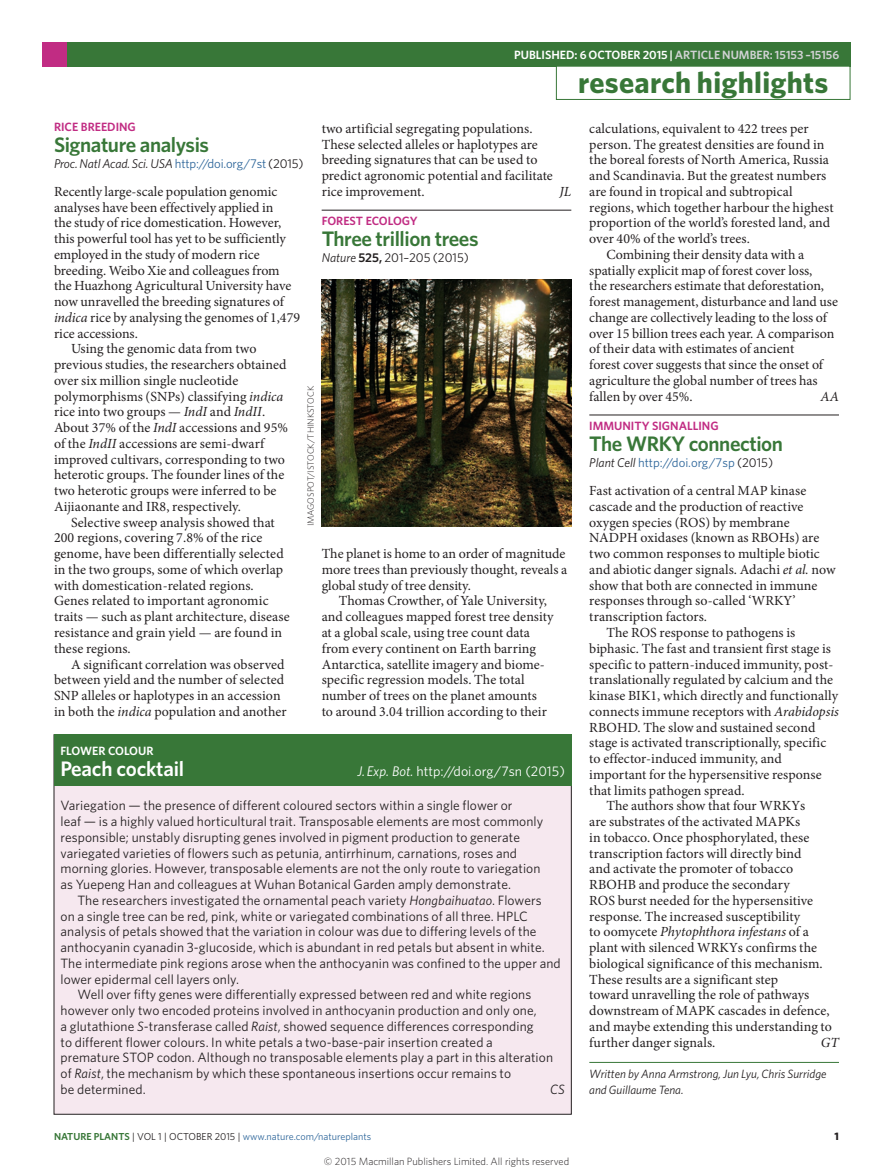
<style>
.page{position:relative;width:893px;height:1174px;background:#fff}
.page>*{position:absolute;margin:0;border:0;box-sizing:border-box;transform-origin:0 0}
.t1{font:700 30px "Whitney";letter-spacing:.01em;color:#387738}
.Title{font:600 21px "Whitney";letter-spacing:-.02em;color:#387738}
.RH_box_title{font:600 21px "Whitney";letter-spacing:-.01em;color:#fff}
.Body_text{font:13.95px/15.8px "Minion Pro";letter-spacing:.005em;color:#231f20}
.Body_first{font:13.95px/15.8px "Minion Pro";color:#231f20}
.RH_box_title-2{font:13.95px "Whitney";color:#fff}
.Body_text-2{font:italic 13.95px "Minion Pro";color:#231f20}
.Box_body_text{font:13.5px/15.8px "Whitney";letter-spacing:.01em;color:#231f20}
.Box_body_first{font:13.5px/15.8px "Whitney";letter-spacing:.01em;color:#231f20}
.Box_body_text-2{font:italic 13.5px "Whitney";color:#231f20}
.Journal_DOI_ref{font:italic 12.75px "Whitney";letter-spacing:-.01em;color:#231f20}
.Journal_DOI_ref-2{font:12.75px "Whitney";color:#2f679b}
.Journal_DOI_ref-3{font:12.75px "Whitney";color:#231f20}
.Author_information{font:italic 12px/15.8px "Whitney";color:#231f20}
.t2{font:600 12px "Whitney";color:#d1d2d4}
.Subject_w_rule{font:600 12px "Whitney";color:#c12c83}
.Subject{font:600 12px "Whitney";color:#c12c83}
.RH_box_subject{font:600 12px "Whitney";color:#fff}
.t3{font:700 10.8px "Whitney";color:#231f20}
.t4{font:300 10.5px "Whitney";color:#231f20}
.t5{font:10.2px "Whitney";color:#2f679b}
.Picture_credit{font:300 9px "Whitney";color:#231f20}
.s1{color:#fff}
.s2{font-style:normal;color:#2f679b}
.s3{font-style:normal}
.s4{font-style:italic}
.s5{font-weight:600}
.s6{font-style:italic;color:#231f20}
.s7{color:#231f20}
.s8{font-weight:600;color:#387738}
</style>
<div class="page">
<div style="left:43px;top:43px;width:807px;height:24px;background:#387738"></div>
<div style="left:43px;top:43px;width:24px;height:24px;background:#c12c83"></div>
<div style="left:556px;top:66px;width:294px;height:34px;border:1px solid #387738"></div>
<hr style="left:322px;top:210px;width:249px;height:1px;background:#231f20">
<hr style="left:589px;top:415px;width:250px;height:1px;background:#231f20">
<hr style="left:589px;top:1062px;width:250px;height:1px;background:#387738">
<div style="left:54px;top:734px;width:517px;height:380px;background:#f6e8ef"></div>
<div style="left:54px;top:734px;width:517px;height:52px;background:#387738"></div>
<img style="left:322px;top:280px;width:249px;height:246px">
<p class="t2" style="left:514px;top:47px;width:327px"><span class="s1">PUBLISHED: 6 OCTOBER 2015 |</span> ARTICLE NUMBER: 15153 –15156</p>
<h1 class="t1" style="left:578px;top:62px;width:252px">research highlights</h1>
<p class="Subject" style="left:54px;top:119px;width:83px">RICE BREEDING</p>
<p class="Title" style="left:54px;top:131px;width:157px">Signature analysis</p>
<p class="Journal_DOI_ref" style="left:54px;top:155px;width:251px">Proc. Natl Acad. Sci. USA <span class="s2">http://doi.org/7st</span> <span class="s3">(2015)</span></p>
<p class="Body_first" style="left:54px;top:183px;width:248px">Recently large-scale population genomic analyses have been effectively applied in<br>the study of rice domestication. However, this powerful tool has yet to be sufficiently employed in the study of modern rice breeding. Weibo Xie and colleagues from the Huazhong Agricultural University have now unravelled the breeding signatures of <span class="s4">indica</span> rice by analysing the genomes of 1,479 rice accessions.</p>
<p class="Body_text" style="left:54px;top:341px;width:236px;text-indent:17px">Using the genomic data from two previous studies, the researchers obtained over six million single nucleotide polymorphisms (SNPs) classifying <span class="s4">indica </span>rice into two groups — <span class="s4">IndI</span> and <span class="s4">IndII</span>.<br>About 37% of the <span class="s4">IndI</span> accessions and 95% of the <span class="s4">IndII</span> accessions are semi-dwarf improved cultivars, corresponding to two heterotic groups. The founder lines of the two heterotic groups were inferred to be Aijiaonante and IR8, respectively.</p>
<p class="Body_text" style="left:54px;top:514px;width:237px;text-indent:17px">Selective sweep analysis showed that 200 regions, covering 7.8% of the rice genome, have been differentially selected in the two groups, some of which overlap with domestication-related regions.<br>Genes related to important agronomic traits — such as plant architecture, disease resistance and grain yield — are found in these regions.</p>
<p class="Body_text" style="left:54px;top:656px;width:234px;text-indent:17px">A significant correlation was observed between yield and the number of selected SNP alleles or haplotypes in an accession in both the <span class="s4">indica</span> population and another</p>
<p class="Body_text" style="left:322px;top:120px;width:233px">two artificial segregating populations.<br>These selected alleles or haplotypes are breeding signatures that can be used to predict agronomic potential and facilitate rice improvement.</p>
<p class="Body_text-2" style="left:559px;top:183px;width:13px">JL</p>
<p class="Subject_w_rule" style="left:322px;top:213px;width:97px">FOREST ECOLOGY</p>
<p class="Title" style="left:322px;top:225px;width:158px">Three trillion trees</p>
<p class="Journal_DOI_ref-3" style="left:322px;top:249px;width:149px"><span class="s4">Nature</span> <span class="s5">525,</span> 201–205 (2015)</p>
<p class="Picture_credit" style="left:305px;top:526px;width:142px;rotate:-90deg">IMAGOSPOT/ISTOCK/THINKSTOCK</p>
<p class="Body_first" style="left:322px;top:546px;width:247px">The planet is home to an order of magnitude more trees than previously thought, reveals a global study of tree density.</p>
<p class="Body_text" style="left:322px;top:593px;width:233px;text-indent:17px">Thomas Crowther, of Yale University, and colleagues mapped forest tree density at a global scale, using tree count data from every continent on Earth barring Antarctica, satellite imagery and biome&shy;specific regression models. The total number of trees on the planet amounts<br>to around 3.04 trillion according to their</p>
<p class="RH_box_subject" style="left:60px;top:742px;width:95px">FLOWER COLOUR</p>
<p class="RH_box_title" style="left:60px;top:754px;width:125px">Peach cocktail</p>
<p class="RH_box_title-2" style="left:357px;top:761px;width:209px"><span class="s4">J. Exp. Bot.</span> http://doi.org/7sn (2015)</p>
<p class="Box_body_first" style="left:61px;top:797px;width:484px">Variegation — the presence of different coloured sectors within a single flower or<br>leaf — is a highly valued horticultural trait. Transposable elements are most commonly responsible; unstably disrupting genes involved in pigment production to generate variegated varieties of flowers such as petunia, antirrhinum, carnations, roses and morning glories. However, transposable elements are not the only route to variegation as Yuepeng Han and colleagues at Wuhan Botanical Garden amply demonstrate.</p>
<p class="Box_body_text" style="left:61px;top:892px;width:502px;text-indent:17px">The researchers investigated the ornamental peach variety <span class="s4">Hongbaihuatao</span>. Flowers<br>on a single tree can be red, pink, white or variegated combinations of all three. HPLC analysis of petals showed that the variation in colour was due to differing levels of the anthocyanin cyanadin 3-glucoside, which is abundant in red petals but absent in white.<br>The intermediate pink regions arose when the anthocyanin was confined to the upper and lower epidermal cell layers only.</p>
<p class="Box_body_text" style="left:61px;top:986px;width:494px;text-indent:17px">Well over fifty genes were differentially expressed between red and white regions however only two encoded proteins involved in anthocyanin production and only one,<br>a glutathione <span class="s4">S</span>-transferase called <span class="s4">Raist</span>, showed sequence differences corresponding<br>to different flower colours. In white petals a two-base-pair insertion created a premature STOP codon. Although no transposable elements play a part in this alteration of <span class="s4">Raist</span>, the mechanism by which these spontaneous insertions occur remains to<br>be determined.</p>
<p class="Box_body_text-2" style="left:550px;top:1080px;width:16px">CS</p>
<p class="Body_text" style="left:589px;top:120px;width:246px">calculations, equivalent to 422 trees per person. The greatest densities are found in the boreal forests of North America, Russia and Scandinavia. But the greatest numbers are found in tropical and subtropical regions, which together harbour the highest proportion of the world’s forested land, and over 40% of the world’s trees.</p>
<p class="Body_text" style="left:589px;top:246px;width:250px;text-indent:17px">Combining their density data with a spatially explicit map of forest cover loss,<br>the researchers estimate that deforestation, forest management, disturbance and land use change are collectively leading to the loss of over 15 billion trees each year. A comparison of their data with estimates of ancient<br>forest cover suggests that since the onset of agriculture the global number of trees has fallen by over 45%.</p>
<p class="Body_text-2" style="left:820px;top:388px;width:20px">AA</p>
<p class="Subject_w_rule" style="left:589px;top:418px;width:131px">IMMUNITY SIGNALLING</p>
<p class="Title" style="left:589px;top:430px;width:195px">The WRKY connection</p>
<p class="Journal_DOI_ref-2" style="left:589px;top:454px;width:185px"><span class="s6">Plant Cell</span> http://doi.org/7sp <span class="s7">(2015)</span></p>
<p class="Body_first" style="left:589px;top:483px;width:248px">Fast activation of a central MAP kinase cascade and the production of reactive oxygen species (ROS) by membrane NADPH oxidases (known as RBOHs) are two common responses to multiple biotic and abiotic danger signals. Adachi <span class="s4">et al.</span> now show that both are connected in immune responses through so-called ‘WRKY’ transcription factors.</p>
<p class="Body_text" style="left:589px;top:624px;width:251px;text-indent:17px">The ROS response to pathogens is biphasic. The fast and transient first stage is specific to pattern-induced immunity, post&shy;translationally regulated by calcium and the kinase BIK1, which directly and functionally connects immune receptors with <span class="s4">Arabidopsis </span>RBOHD. The slow and sustained second stage is activated transcriptionally, specific to effector-induced immunity, and important for the hypersensitive response that limits pathogen spread.</p>
<p class="Body_text" style="left:589px;top:798px;width:244px;text-indent:17px">The authors show that four WRKYs<br>are substrates of the activated MAPKs<br>in tobacco. Once phosphorylated, these transcription factors will directly bind<br>and activate the promoter of tobacco RBOHB and produce the secondary<br>ROS burst needed for the hypersensitive response. The increased susceptibility<br>to oomycete <span class="s4">Phytophthora infestans</span> of a plant with silenced WRKYs confirms the biological significance of this mechanism.<br>These results are a significant step<br>toward unravelling the role of pathways downstream of MAPK cascades in defence, and maybe extending this understanding to further danger signals.</p>
<p class="Body_text-2" style="left:821px;top:1033px;width:19px">GT</p>
<p class="Author_information" style="left:589px;top:1065px;width:239px">Written by Anna Armstrong, Jun Lyu, Chris Surridge and Guillaume Tena.</p>
<p class="t5" style="left:54px;top:1129px;width:319px"><span class="s8">NATURE PLANTS</span> <span class="s7">| VOL 1 | OCTOBER 2015 |</span> www.nature.com/natureplants</p>
<p class="t3" style="left:834px;top:1129px;width:6px">1</p>
<p class="t4" style="left:324px;top:1154px;width:247px">© 2015 Macmillan Publishers Limited. All rights reserved</p>
</div>
